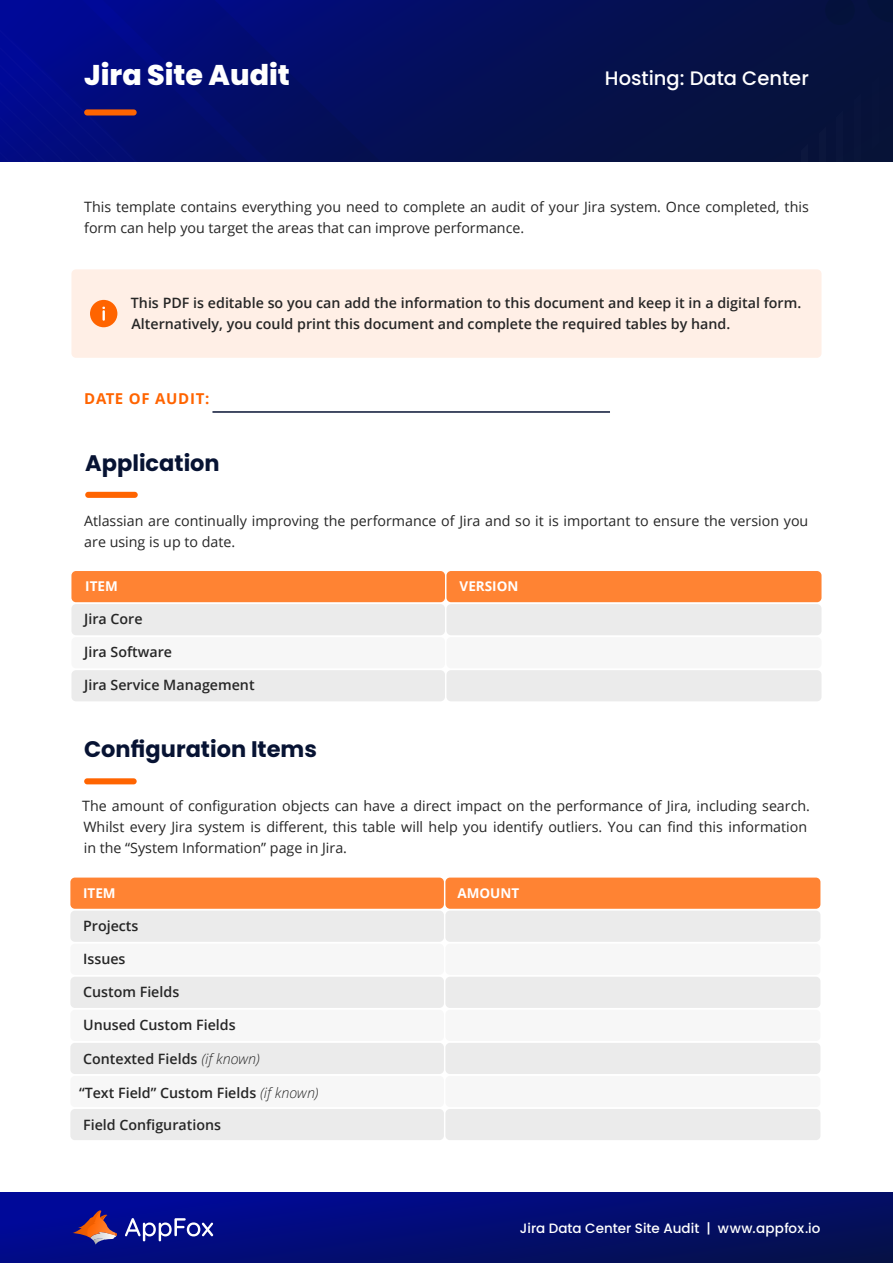
<style>
.page{position:relative;width:893px;height:1263px;background:#fff}
.page>*{position:absolute;margin:0;border:0;box-sizing:border-box;transform-origin:0 0}
.t1{font:800 28.5px "Poppins";color:#fff}
.t2{font:700 22.5px "Poppins";color:#071333}
.t3{font:500 19.5px "Poppins";color:#fff}
.t4{font:700 15px "Open Sans";letter-spacing:.05em;color:#ff6400}
.t5{font:14.25px/21px "Open Sans";color:#262626}
.t6{font:600 14.25px/21px "Open Sans";color:#262626}
.t7{font:500 13.5px "Poppins";color:#fff}
.t8{font:700 13.5px "Open Sans";color:#fff}
.s1{font-weight:300;font-style:italic}
</style>
<div class="page">
<div style="left:0;top:0;width:893px;height:162px;background:linear-gradient(to bottom,#05104f,#06123f)"></div>
<svg style="left:694px;top:160px;width:7px;height:2px"></svg>
<div style="left:712px;top:146px;width:7px;height:16px;background:#06123d"></div>
<div style="left:730px;top:133px;width:7px;height:29px;background:#06123d"></div>
<div style="left:748px;top:120px;width:7px;height:42px;background:#06123c"></div>
<div style="left:765px;top:106px;width:7px;height:56px;background:#06123c"></div>
<div style="left:783px;top:93px;width:7px;height:69px;background:#06123c"></div>
<div style="left:801px;top:79px;width:7px;height:83px;background:#06123c"></div>
<div style="left:819px;top:66px;width:7px;height:96px;background:#06123c"></div>
<div style="left:836px;top:53px;width:7px;height:109px;background:#06123c"></div>
<div style="left:854px;top:44px;width:7px;height:118px;background:#08143c"></div>
<div style="left:872px;top:44px;width:7px;height:118px;background:#07133b"></div>
<hr style="left:890px;top:44px;width:3px;height:118px;background:#fff">
<svg style="left:371px;top:0;width:125px;height:162px;background:#040f5b"></svg>
<svg style="left:0;top:0;width:371px;height:162px;background:#020c77"></svg>
<svg style="left:867px;top:0;width:26px;height:23px"></svg>
<svg style="left:825px;top:0;width:30px;height:25px"></svg>
<div style="left:84px;top:109px;width:53px;height:7px;background:#ff6400;border-radius:3px"></div>
<svg style="left:0;top:1192px;width:893px;height:71px;background:#020c74"></svg>
<svg style="left:72px;top:1210px;width:45px;height:35px;background:#603b70"></svg>
<svg style="left:125px;top:1218px;width:88px;height:23px"></svg>
<div style="left:85px;top:492px;width:53px;height:6px;background:#ff6400;border-radius:3px"></div>
<div style="left:71px;top:571px;width:374px;height:31px;background:#ff8333;border-radius:4px"></div>
<div style="left:71px;top:604px;width:374px;height:31px;background:#ebebeb;border-radius:4px"></div>
<div style="left:71px;top:670px;width:374px;height:31px;background:#ebebeb;border-radius:4px"></div>
<div style="left:71px;top:637px;width:374px;height:31px;background:#f7f7f7;border-radius:4px"></div>
<div style="left:446px;top:571px;width:375px;height:31px;background:#ff8333;border-radius:4px"></div>
<div style="left:446px;top:604px;width:375px;height:31px;background:#ebebeb;border-radius:4px"></div>
<div style="left:446px;top:670px;width:375px;height:31px;background:#ebebeb;border-radius:4px"></div>
<div style="left:446px;top:637px;width:375px;height:31px;background:#f7f7f7;border-radius:4px"></div>
<div style="left:71px;top:269px;width:750px;height:89px;background:#ffefe6;border-radius:4px"></div>
<div style="left:90px;top:300px;width:27px;height:27px;background:#ff6400;border-radius:50%"></div>
<svg style="left:102px;top:307px;width:3px;height:14px"></svg>
<hr style="left:212px;top:411px;width:398px;height:2px;background:#071333">
<div style="left:84px;top:778px;width:53px;height:6px;background:#ff6400;border-radius:3px"></div>
<div style="left:70px;top:877px;width:374px;height:32px;background:#ff8333;border-radius:4px"></div>
<div style="left:70px;top:911px;width:374px;height:31px;background:#ebebeb;border-radius:4px"></div>
<div style="left:70px;top:977px;width:374px;height:31px;background:#ebebeb;border-radius:4px"></div>
<div style="left:70px;top:1043px;width:374px;height:31px;background:#ebebeb;border-radius:4px"></div>
<div style="left:70px;top:1109px;width:374px;height:31px;background:#ebebeb;border-radius:4px"></div>
<div style="left:70px;top:944px;width:374px;height:31px;background:#f7f7f7;border-radius:4px"></div>
<div style="left:70px;top:1010px;width:374px;height:31px;background:#f7f7f7;border-radius:4px"></div>
<div style="left:70px;top:1076px;width:374px;height:31px;background:#f7f7f7;border-radius:4px"></div>
<div style="left:445px;top:877px;width:375px;height:32px;background:#ff8333;border-radius:4px"></div>
<div style="left:445px;top:911px;width:375px;height:31px;background:#ebebeb;border-radius:4px"></div>
<div style="left:445px;top:977px;width:375px;height:31px;background:#ebebeb;border-radius:4px"></div>
<div style="left:445px;top:1043px;width:375px;height:31px;background:#ebebeb;border-radius:4px"></div>
<div style="left:445px;top:1109px;width:375px;height:31px;background:#ebebeb;border-radius:4px"></div>
<div style="left:445px;top:944px;width:375px;height:31px;background:#f7f7f7;border-radius:4px"></div>
<div style="left:445px;top:1010px;width:375px;height:31px;background:#f7f7f7;border-radius:4px"></div>
<div style="left:445px;top:1076px;width:375px;height:31px;background:#f7f7f7;border-radius:4px"></div>
<h1 class="t1" style="left:84px;top:58px;width:207px">Jira Site Audit</h1>
<h3 class="t3" style="left:605px;top:67px;width:205px">Hosting: Data Center</h3>
<p class="t5" style="left:84px;top:196px;width:726px">This template contains everything you need to complete an audit of your Jira system. Once completed, this form can help you target the areas that can improve performance.</p>
<p class="t6" style="left:131px;top:292px;width:672px">This PDF is editable so you can add the information to this document and keep it in a digital form.<br>Alternatively, you could print this document and complete the required tables by hand.</p>
<p class="t4" style="left:84px;top:388px;width:127px">DATE OF AUDIT:</p>
<h2 class="t2" style="left:85px;top:450px;width:136px">Application</h2>
<p class="t5" style="left:84px;top:510px;width:726px">Atlassian are continually improving the performance of Jira and so it is important to ensure the version you are using is up to date.</p>
<p class="t8" style="left:85px;top:576px;width:34px">ITEM</p>
<p class="t6" style="left:84px;top:608px;width:60px">Jira Core</p>
<p class="t6" style="left:84px;top:641px;width:89px">Jira Software</p>
<p class="t6" style="left:84px;top:674px;width:172px">Jira Service Management</p>
<h2 class="t2" style="left:84px;top:736px;width:234px">Configuration Items</h2>
<p class="t8" style="left:460px;top:576px;width:60px">VERSION</p>
<p class="t5" style="left:82px;top:795px;width:729px">The amount of configuration objects can have a direct impact on the performance of Jira, including search.<br>Whilst every Jira system is different, this table will help you identify outliers. You can find this information in the “System Information” page in Jira.</p>
<p class="t8" style="left:83px;top:884px;width:34px">ITEM</p>
<p class="t6" style="left:83px;top:915px;width:57px">Projects</p>
<p class="t6" style="left:83px;top:948px;width:44px">Issues</p>
<p class="t6" style="left:83px;top:981px;width:98px">Custom Fields</p>
<p class="t6" style="left:83px;top:1014px;width:154px">Unused Custom Fields</p>
<p class="t6" style="left:83px;top:1048px;width:178px">Contexted Fields <span class="s1">(if known)</span></p>
<p class="t6" style="left:79px;top:1082px;width:241px">“Text Field” Custom Fields <span class="s1">(if known)</span></p>
<p class="t6" style="left:83px;top:1114px;width:139px">Field Configurations</p>
<p class="t8" style="left:457px;top:884px;width:63px">AMOUNT</p>
<p class="t7" style="left:520px;top:1220px;width:302px">Jira Data Center Site Audit | www.appfox.io</p>
</div>
